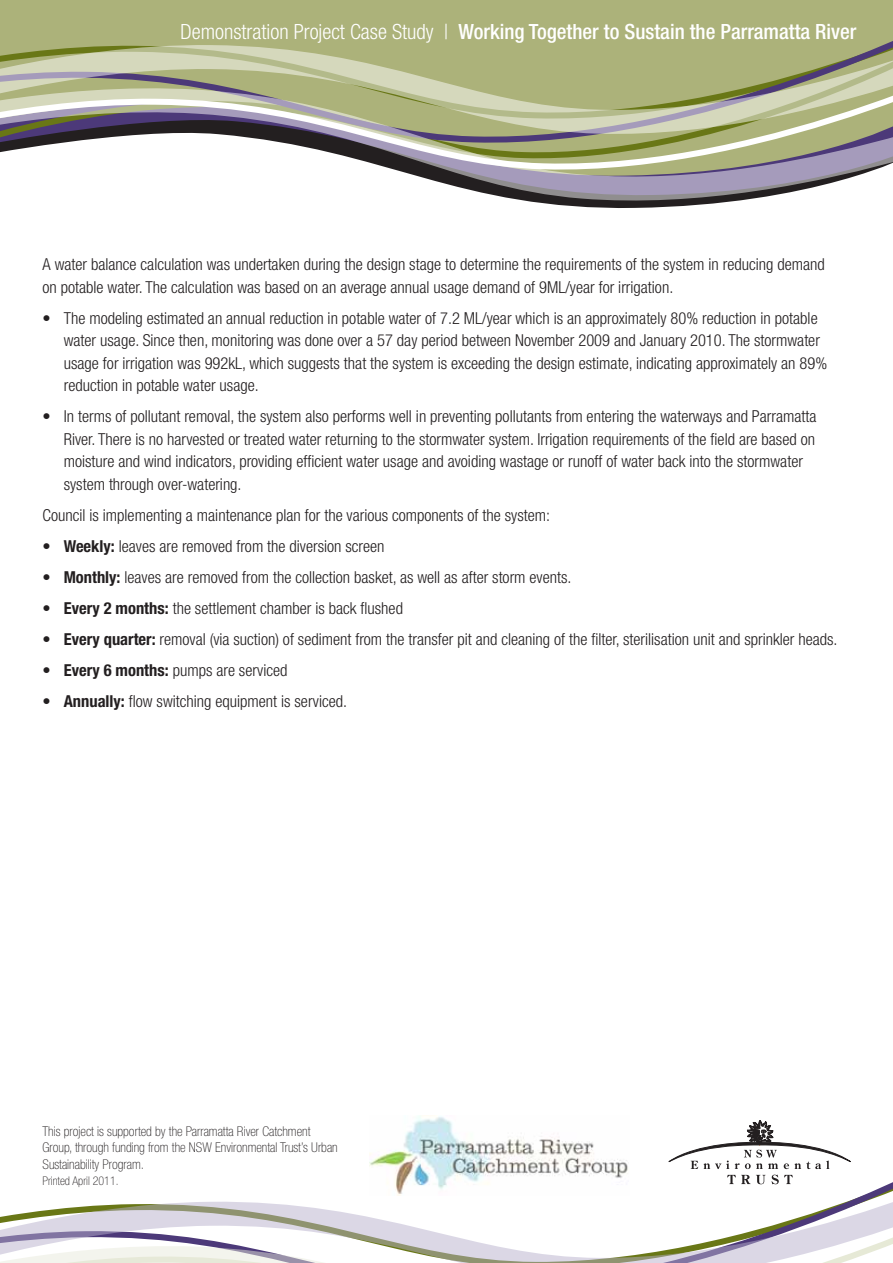
<style>
.page{position:relative;width:893px;height:1263px;background:#fff}
.page>*{position:absolute;margin:0;border:0;box-sizing:border-box;transform-origin:0 0}
.t1{font:500 condensed 21px "Helvetica Neue";color:#fff}
.t2{font:300 condensed 16.5px/22.5px "Helvetica Neue";color:#231f20}
.t3{font:100 condensed 13.5px/16.5px "Helvetica Neue";color:#231f20}
.t4{font:100 condensed 12px "Helvetica Neue";color:#231f20}
.s1{font-weight:300}
.s2{font-weight:700}
</style>
<div class="page">
<svg style="left:0;top:0;width:893px;height:66px;background:#adb37d"></svg>
<svg style="left:0;top:66px;width:893px;height:142px"></svg>
<img style="left:414px;top:1116px;width:38px;height:7px">
<svg style="left:164px;top:1126px;width:729px;height:78px"></svg>
<svg style="left:0;top:1204px;width:893px;height:59px"></svg>
<svg style="left:669px;top:1120px;width:181px;height:64px"></svg>
<p class="t1" style="left:181px;top:19px;width:677px"><span class="s1">Demonstration Project Case Study |</span> Working Together to Sustain the Parramatta River</p>
<p class="t2" style="left:43px;top:253px;width:784px">A water balance calculation was undertaken during the design stage to determine the requirements of the system in reducing demand on potable water. The calculation was based on an average annual usage demand of 9ML/year for irrigation.</p>
<p class="t2" style="left:64px;top:307px;width:765px;text-indent:-21px">• The modeling estimated an annual reduction in potable water of 7.2 ML/year which is an approximately 80% reduction in potable water usage. Since then, monitoring was done over a 57 day period between November 2009 and January 2010. The stormwater usage for irrigation was 992kL, which suggests that the system is exceeding the design estimate, indicating approximately an 89% reduction in potable water usage.</p>
<p class="t2" style="left:64px;top:405px;width:754px;text-indent:-21px">• In terms of pollutant removal, the system also performs well in preventing pollutants from entering the waterways and Parramatta River. There is no harvested or treated water returning to the stormwater system. Irrigation requirements of the field are based on moisture and wind indicators, providing efficient water usage and avoiding wastage or runoff of water back into the stormwater system through over-watering.</p>
<p class="t2" style="left:43px;top:504px;width:509px">Council is implementing a maintenance plan for the various components of the system:</p>
<p class="t2" style="left:43px;top:535px;width:344px">• <span class="s2">Weekly:</span> leaves are removed from the diversion screen</p>
<p class="t2" style="left:43px;top:566px;width:530px">• <span class="s2">Monthly:</span> leaves are removed from the collection basket, as well as after storm events.</p>
<p class="t2" style="left:43px;top:597px;width:362px">• <span class="s2">Every 2 months:</span> the settlement chamber is back flushed</p>
<p class="t2" style="left:43px;top:628px;width:796px">• <span class="s2">Every quarter:</span> removal (via suction) of sediment from the transfer pit and cleaning of the filter, sterilisation unit and sprinkler heads.</p>
<p class="t2" style="left:43px;top:659px;width:246px">• <span class="s2">Every 6 months:</span> pumps are serviced</p>
<p class="t2" style="left:43px;top:690px;width:306px">• <span class="s2">Annually:</span> flow switching equipment is serviced.</p>
<p class="t3" style="left:43px;top:1122px;width:297px">This project is supported by the Parramatta River Catchment<br>Group, through funding from the NSW Environmental Trust’s Urban<br>Sustainability Program.</p>
<p class="t4" style="left:43px;top:1174px;width:78px">Printed April 2011.</p>
</div>
